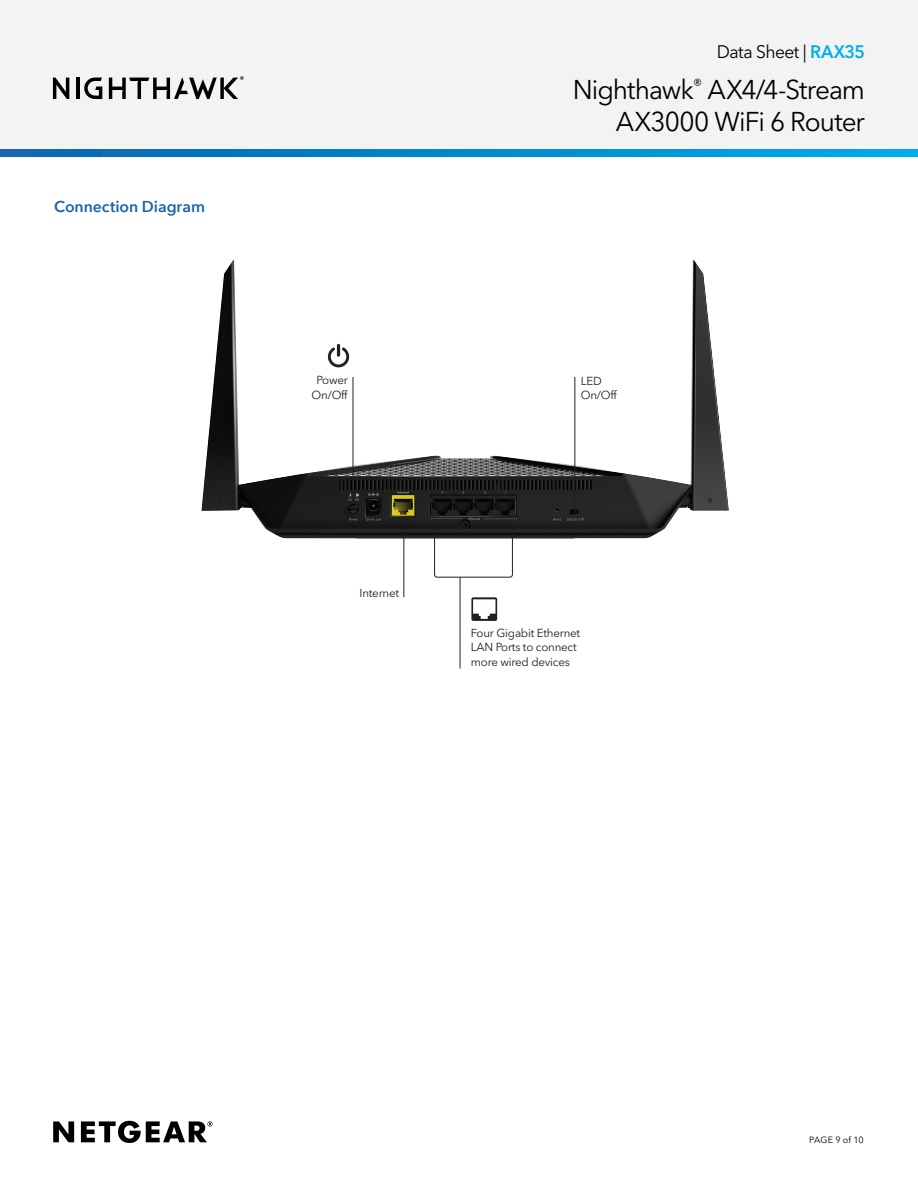
<style>
.page{position:relative;width:918px;height:1188px;background:#fff}
.page>*{position:absolute;margin:0;border:0;box-sizing:border-box;transform-origin:0 0}
.t1{font:27px/31.5px "Avenir Next LT Pro";letter-spacing:-.035em;color:#000001;text-align:right}
.t2{font:18px "Avenir Next LT Pro";letter-spacing:-.03em;color:#000001}
.Sub_Heads_Blue{font:600 15.75px "Avenir Next";color:#1b63b0}
.t3{font:11.55px/14.4px "Avenir Next LT Pro";letter-spacing:-.02em;color:#231f20}
.t4{font:9px "Avenir Next LT Pro";letter-spacing:.005em;color:#000001}
.s1{font-weight:600;color:#00aeef}
</style>
<div class="page">
<div style="left:0;top:0;width:918px;height:156px;background:#f3f3f3"></div>
<svg style="left:53px;top:1121px;width:160px;height:22px"></svg>
<svg style="left:53px;top:78px;width:16px;height:21px"></svg>
<hr style="left:76px;top:78px;width:3px;height:21px;background:#000001">
<svg style="left:84px;top:78px;width:18px;height:21px"></svg>
<svg style="left:109px;top:76px;width:135px;height:23px"></svg>
<svg style="left:0;top:149px;width:918px;height:8px;background:#0287cd"></svg>
<img style="left:201px;top:259px;width:528px;height:280px">
<hr style="left:403px;top:526px;width:1px;height:71px;background:#231f20">
<svg style="left:328px;top:344px;width:21px;height:23px"></svg>
<hr style="left:574px;top:377px;width:1px;height:127px;background:#231f20">
<svg style="left:471px;top:597px;width:26px;height:24px"></svg>
<svg style="left:434px;top:524px;width:79px;height:54px"></svg>
<hr style="left:460px;top:578px;width:1px;height:90px;background:#231f20">
<hr style="left:353px;top:377px;width:1px;height:107px;background:#231f20">
<p class="Sub_Heads_Blue" style="left:54px;top:193px;width:153px">Connection Diagram</p>
<h2 class="t2" style="left:717px;top:41px;width:150px">Data Sheet | <span class="s1">RAX35</span></h2>
<h1 class="t1" style="left:573px;top:74px;width:294px">Nighthawk<sup>®</sup> AX4/4-Stream<br>AX3000 WiFi 6 Router</h1>
<p class="t3" style="left:312px;top:373px;width:38px;text-align:center">Power<br>On/Off</p>
<p class="t3" style="left:581px;top:373px;width:38px">LED<br>On/Off</p>
<p class="t3" style="left:360px;top:586px;width:41px">Internet</p>
<p class="t3" style="left:471px;top:626px;width:111px">Four Gigabit Ethernet<br>LAN Ports to connect more wired devices</p>
<p class="t4" style="left:809px;top:1134px;width:56px">PAGE 9 of 10</p>
</div>
